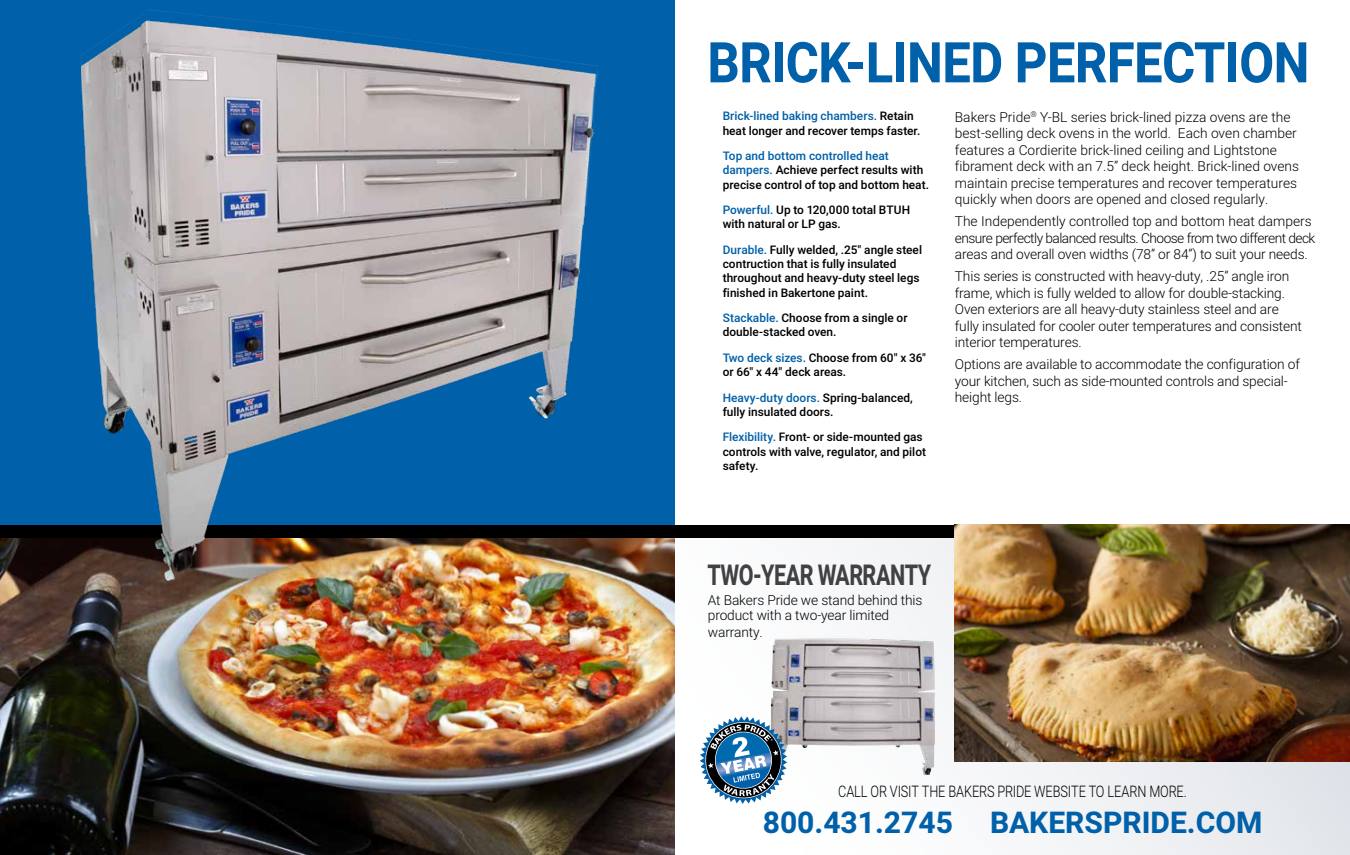
<style>
.page{position:relative;width:1350px;height:855px;background:#fff}
.page>*{position:absolute;margin:0;border:0;box-sizing:border-box;transform-origin:0 0}
.t1{font:700 56.25px "Heebo";letter-spacing:-.01em;color:#0060a9;scale:.9 1}
.t2{font:700 30px "Heebo";color:#0060a9}
.t3{font:700 28.75px "Heebo";letter-spacing:-.025em;color:#414042;scale:.75 1}
.t4{font:300 15.88px "Heebo";letter-spacing:-.01em;color:#000;scale:.8 1}
.t5{font:300 13.75px/16.5px "Heebo";letter-spacing:-.01em;color:#000}
.t6{font:500 11.88px/14.2px "Heebo";color:#000}
.s1{color:#0060a9}
</style>
<div class="page">
<div style="left:0;top:0;width:675px;height:526px;background:#0060a9"></div>
<svg style="left:846px;top:538px;width:504px;height:317px"></svg>
<img style="left:0;top:538px;width:675px;height:317px">
<div style="left:0;top:525px;width:1350px;height:13px;background:#000"></div>
<img style="left:955px;top:525px;width:395px;height:236px">
<img style="left:81px;top:9px;width:517px;height:571px">
<img style="left:770px;top:636px;width:155px;height:143px">
<svg style="left:700px;top:716px;width:87px;height:88px"></svg>
<h1 class="t1" style="left:707px;top:23px;width:670px">BRICK-LINED PERFECTION</h1>
<p class="t6" style="left:723px;top:109px;width:199px"><span class="s1">Brick-lined baking chambers.</span> Retain heat longer and recover temps faster.</p>
<p class="t6" style="left:723px;top:149px;width:208px"><span class="s1">Top and bottom controlled heat dampers.</span> Achieve perfect results with precise control of top and bottom heat.</p>
<p class="t6" style="left:723px;top:203px;width:189px"><span class="s1">Powerful.</span> Up to 120,000 total BTUH with natural or LP gas.</p>
<p class="t6" style="left:723px;top:243px;width:201px"><span class="s1">Durable.</span> Fully welded, .25" angle steel contruction that is fully insulated throughout and heavy-duty steel legs finished in Bakertone paint.</p>
<p class="t6" style="left:723px;top:311px;width:186px"><span class="s1">Stackable.</span> Choose from a single or double-stacked oven.</p>
<p class="t6" style="left:723px;top:351px;width:205px"><span class="s1">Two deck sizes.</span> Choose from 60" x 36" or 66" x 44" deck areas.</p>
<p class="t6" style="left:723px;top:390px;width:192px"><span class="s1">Heavy-duty doors.</span> Spring-balanced, fully insulated doors.</p>
<p class="t6" style="left:723px;top:430px;width:205px"><span class="s1">Flexibility.</span> Front- or side-mounted gas controls with valve, regulator, and pilot safety.</p>
<p class="t5" style="left:955px;top:108px;width:346px">Bakers Pride<sup>®</sup> Y-BL series brick-lined pizza ovens are the best-selling deck ovens in the world. Each oven chamber features a Cordierite brick-lined ceiling and Lightstone fibrament deck with an 7.5” deck height. Brick-lined ovens maintain precise temperatures and recover temperatures quickly when doors are opened and closed regularly.</p>
<p class="t5" style="left:955px;top:213px;width:362px">The Independently controlled top and bottom heat dampers ensure perfectly balanced results. Choose from two different deck areas and overall oven widths (78” or 84”) to suit your needs.</p>
<p class="t5" style="left:955px;top:268px;width:349px">This series is constructed with heavy-duty, .25” angle iron frame, which is fully welded to allow for double-stacking.<br>Oven exteriors are all heavy-duty stainless steel and are fully insulated for cooler outer temperatures and consistent interior temperatures.</p>
<p class="t5" style="left:955px;top:356px;width:347px">Options are available to accommodate the configuration of your kitchen, such as side-mounted controls and special&shy;height legs.</p>
<h3 class="t3" style="left:707px;top:554px;width:300px">TWO-YEAR WARRANTY</h3>
<p class="t5" style="left:708px;top:593px;width:216px;line-height:15px">At Bakers Pride we stand behind this product with a two-year limited</p>
<p class="t5" style="left:708px;top:624px;width:56px">warranty.</p>
<p class="t4" style="left:838px;top:781px;width:437px">CALL OR VISIT THE BAKERS PRIDE WEBSITE TO LEARN MORE.</p>
<h2 class="t2" style="left:763px;top:802px;width:501px">800.431.2745 BAKERSPRIDE.COM</h2>
</div>
